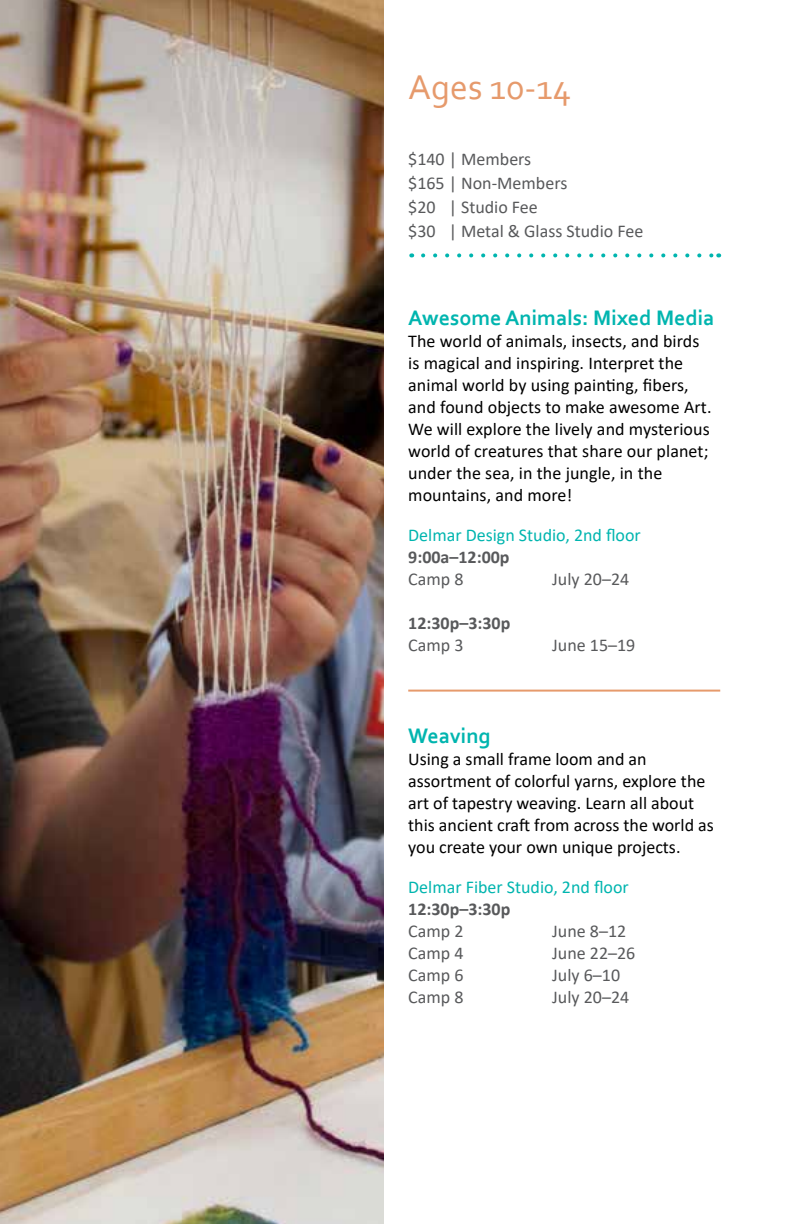
<style>
.page{position:relative;width:792px;height:1224px;background:#fff}
.page>*{position:absolute;margin:0;border:0;box-sizing:border-box;transform-origin:0 0}
.t1{font:36px "Corbel";color:#e69a6c}
.t2{font:700 22px "Corbel";color:#00b5af}
.t3{font:18px/22px "Calibri";color:#000}
.t4{font:18px/24px "Calibri";color:#58595b}
.t5{font:18px "Calibri";color:#00b5af}
.t6{font:700 18px "Calibri";color:#58595b}
</style>
<div class="page">
<img style="left:0;top:0;width:384px;height:1224px">
<hr style="left:408px;top:690px;width:312px;height:2px;background:#e69a6c">
<svg style="left:423px;top:253px;width:289px;height:4px"></svg>
<h1 class="t1" style="left:408px;top:64px;width:165px">Ages 10-14</h1>
<p class="t4" style="left:408px;top:146px;width:237px">$140 | Members<br>$165 | Non-Members<br>$20 | Studio Fee<br>$30 | Metal &amp; Glass Studio Fee</p>
<p class="t2" style="left:408px;top:304px;width:308px">Awesome Animals: Mixed Media</p>
<p class="t3" style="left:408px;top:329px;width:305px">The world of animals, insects, and birds is magical and inspiring. Interpret the animal world by using painting, fibers, and found objects to make awesome Art.<br>We will explore the lively and mysterious world of creatures that share our planet; under the sea, in the jungle, in the mountains, and more!</p>
<p class="t5" style="left:408px;top:522px;width:234px">Delmar Design Studio, 2nd floor</p>
<p class="t6" style="left:408px;top:544px;width:103px">9:00a–12:00p</p>
<p class="t4" style="left:408px;top:566px;width:57px">Camp 8</p>
<p class="t4" style="left:552px;top:566px;width:79px">July 20–24</p>
<p class="t6" style="left:408px;top:610px;width:104px">12:30p–3:30p</p>
<p class="t4" style="left:408px;top:632px;width:57px">Camp 3</p>
<p class="t4" style="left:552px;top:632px;width:85px">June 15–19</p>
<p class="t2" style="left:408px;top:722px;width:84px">Weaving</p>
<p class="t3" style="left:408px;top:747px;width:307px">Using a small frame loom and an assortment of colorful yarns, explore the art of tapestry weaving. Learn all about this ancient craft from across the world as you create your own unique projects.</p>
<p class="t5" style="left:408px;top:874px;width:222px">Delmar Fiber Studio, 2nd floor</p>
<p class="t6" style="left:408px;top:896px;width:104px">12:30p–3:30p</p>
<p class="t4" style="left:408px;top:918px;width:57px">Camp 2</p>
<p class="t4" style="left:552px;top:918px;width:76px">June 8–12</p>
<p class="t4" style="left:408px;top:940px;width:57px">Camp 4</p>
<p class="t4" style="left:552px;top:940px;width:85px">June 22–26</p>
<p class="t4" style="left:408px;top:962px;width:57px">Camp 6</p>
<p class="t4" style="left:552px;top:962px;width:69px">July 6–10</p>
<p class="t4" style="left:408px;top:984px;width:57px">Camp 8</p>
<p class="t4" style="left:552px;top:984px;width:79px">July 20–24</p>
</div>
